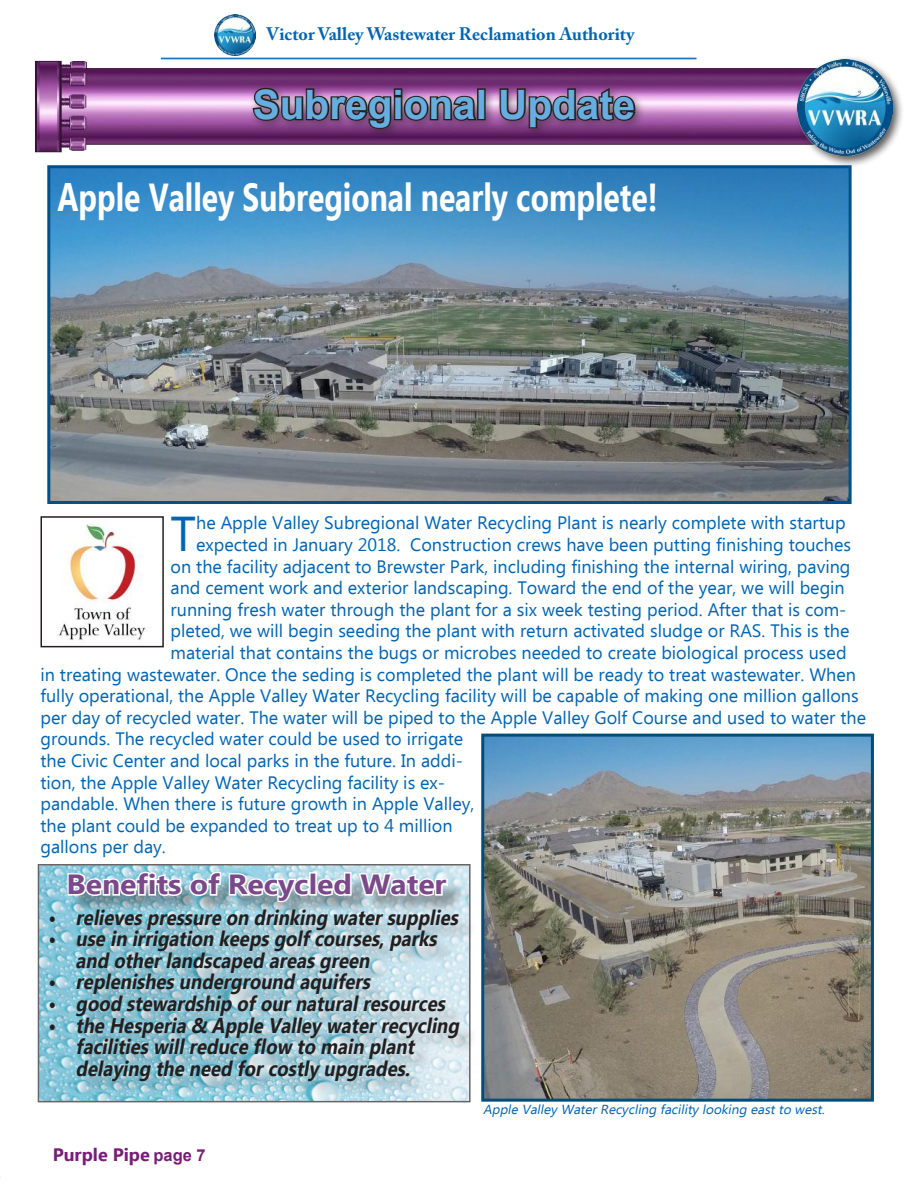
<style>
.page{position:relative;width:918px;height:1188px;background:#fff}
.page>*{position:absolute;margin:0;border:0;box-sizing:border-box;transform-origin:0 0}
.t1{font:48.9px "Ebrima";color:#0065b3}
.t2{font:700 40.5px "Arial";color:#66aee0}
.t3{font:700 39px "Ebrima";color:#fff;scale:.77 1}
.t4{font:700 27.75px "Ebrima";color:#7b488a;scale:1.08 1}
.t5{font:italic 700 21px/21.6px "Ebrima";color:#241f1f;scale:.88 1}
.t6{font:18px "Ebrima";color:#0065b3}
.t7{font:700 18px "Adobe Caslon Pro";color:#0065b3}
.t8{font:700 18px "Ebrima";color:#7a1b79}
.t9{font:italic 13.05px "Ebrima";color:#0065b3}
.s1{font-style:normal}
.s2{font-family:"Arial";font-size:16.5px}
</style>
<div class="page">
<img style="left:215px;top:15px;width:40px;height:33px">
<img style="left:35px;top:48px;width:759px;height:105px">
<div style="left:248px;top:83px;width:398px;height:57px;background:#241f1f;opacity:.49"></div>
<svg style="left:251px;top:86px;width:228px;height:45px;background:#6f496e"></svg>
<div style="left:477px;top:88px;width:9px;height:32px;border:3px solid #241f1f"></div>
<svg style="left:498px;top:85px;width:140px;height:45px;background:#6e486d"></svg>
<div style="left:794px;top:55px;width:111px;height:113px;background:#241f1f;opacity:.75"></div>
<img style="left:798px;top:59px;width:94px;height:96px">
<img style="left:51px;top:169px;width:797px;height:331px">
<div style="left:47px;top:165px;width:805px;height:339px;border:3px solid #005189"></div>
<img style="left:57px;top:524px;width:89px;height:116px">
<div style="left:40px;top:516px;width:124px;height:131px;border:2px solid #241f1f"></div>
<img style="left:485px;top:738px;width:385px;height:360px">
<div style="left:481px;top:734px;width:393px;height:368px;border:3px solid #024c79"></div>
<img style="left:41px;top:867px;width:427px;height:232px">
<div style="left:70px;top:875px;width:397px;height:45px;background:#241f1f;opacity:.4"></div>
<svg style="left:66px;top:864px;width:384px;height:48px"></svg>
<div style="left:53px;top:912px;width:424px;height:187px;background:#241f1f;opacity:.22"></div>
<p class="t7" style="left:267px;top:24px;width:369px">Victor Valley Wastewater Reclamation Authority</p>
<h2 class="t2" style="left:253px;top:78px;width:384px">Subregional Update</h2>
<h3 class="t3" style="left:57px;top:168px;width:781px">Apple Valley Subregional nearly complete!</h3>
<h1 class="t1" style="left:171px;top:499px;width:27px">T</h1>
<p class="t6" style="left:196px;top:510px;width:651px">he Apple Valley Subregional Water Recycling Plant is nearly complete with startup</p>
<p class="t6" style="left:196px;top:532px;width:656px">expected in January 2018. Construction crews have been putting finishing touches</p>
<p class="t6" style="left:171px;top:553px;width:681px">on the facility adjacent to Brewster Park, including finishing the internal wiring, paving</p>
<p class="t6" style="left:171px;top:575px;width:676px">and cement work and exterior landscaping. Toward the end of the year, we will begin</p>
<p class="t6" style="left:171px;top:597px;width:677px">running fresh water through the plant for a six week testing period. After that is com-</p>
<p class="t6" style="left:171px;top:618px;width:680px">pleted, we will begin seeding the plant with return activated sludge or RAS. This is the</p>
<p class="t6" style="left:171px;top:640px;width:678px">material that contains the bugs or microbes needed to create biological process used</p>
<p class="t6" style="left:40px;top:661px;width:817px">in treating wastewater. Once the seding is completed the plant will be ready to treat wastewater. When</p>
<p class="t6" style="left:40px;top:683px;width:820px">fully operational, the Apple Valley Water Recycling facility will be capable of making one million gallons</p>
<p class="t6" style="left:40px;top:705px;width:827px">per day of recycled water. The water will be piped to the Apple Valley Golf Course and used to water the</p>
<p class="t6" style="left:40px;top:726px;width:424px">grounds. The recycled water could be used to irrigate</p>
<p class="t6" style="left:40px;top:748px;width:424px">the Civic Center and local parks in the future. In addi-</p>
<p class="t6" style="left:40px;top:769px;width:406px">tion, the Apple Valley Water Recycling facility is ex-</p>
<p class="t6" style="left:40px;top:791px;width:436px">pandable. When there is future growth in Apple Valley,</p>
<p class="t6" style="left:40px;top:813px;width:414px">the plant could be expanded to treat up to 4 million</p>
<p class="t6" style="left:40px;top:834px;width:127px">gallons per day.</p>
<h3 class="t4" style="left:67px;top:864px;width:353px">Benefits of Recycled Water</h3>
<p class="t5" style="left:49px;top:908px;width:473px"><span class="s1">•</span> relievespressureon drinking watersupplies</p>
<p class="t5" style="left:76px;top:929px;width:419px;text-indent:-27px"><span class="s1">•</span> usein irrigation keepsgolfcourses,parks and otherlandscaped areasgreen</p>
<p class="t5" style="left:49px;top:972px;width:373px"><span class="s1">•</span> replenishesunderground aquifers</p>
<p class="t5" style="left:49px;top:994px;width:459px"><span class="s1">•</span> good stewardship ofournaturalresources</p>
<p class="t5" style="left:76px;top:1016px;width:444px;text-indent:-27px"><span class="s1">•</span> theHesperia&amp; AppleValleywaterrecycling facilitieswillreduceflow to main plant delaying theneed forcostlyupgrades.</p>
<p class="t8" style="left:53px;top:1141px;width:155px">Purple Pipe <span class="s2">page 7</span></p>
<p class="t9" style="left:483px;top:1100px;width:347px">Apple ValleyWaterRecycling facilitylooking eastto west.</p>
</div>
